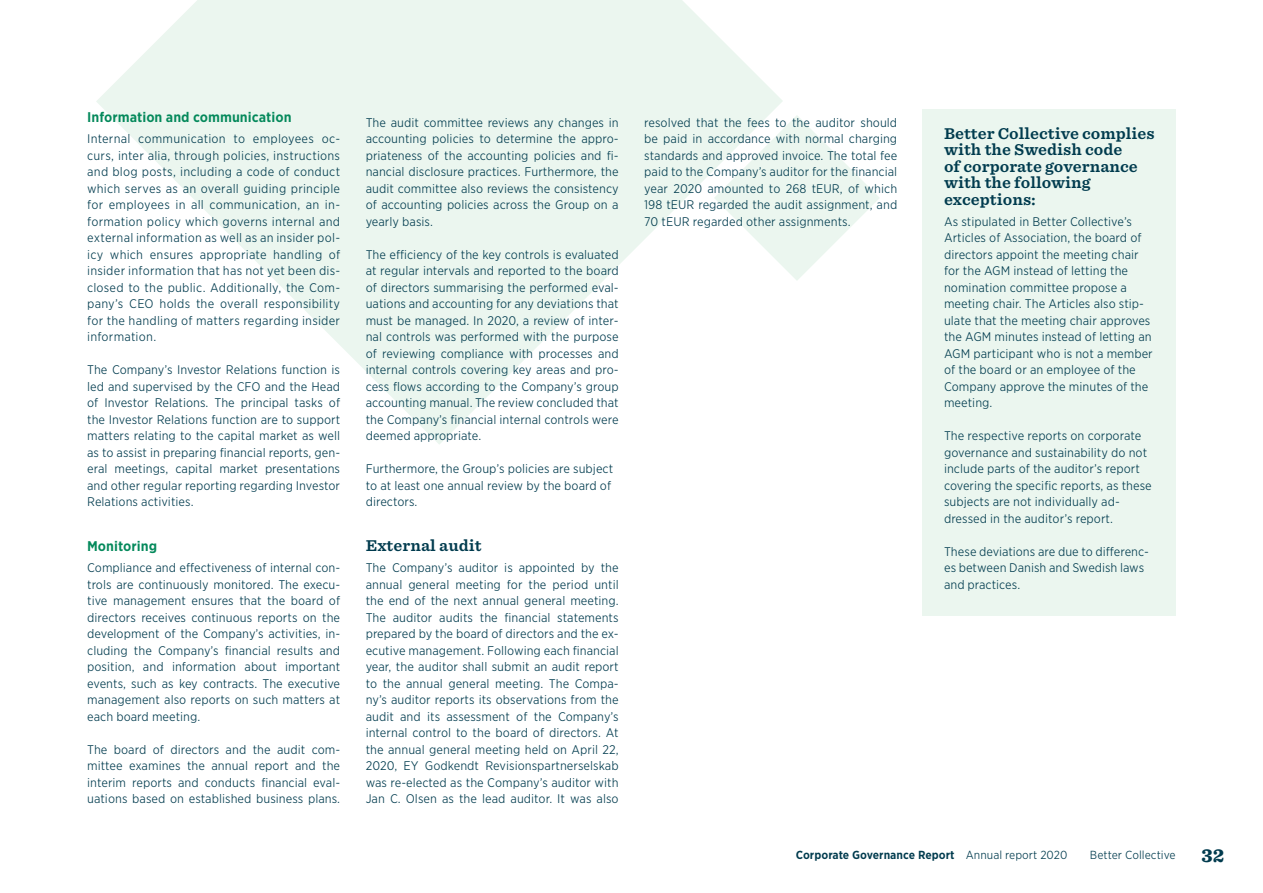
<style>
.page{position:relative;width:1263px;height:893px;background:#fff}
.page>*{position:absolute;margin:0;border:0;box-sizing:border-box;transform-origin:0 0}
.t1{font:900 18px "Sentinel S Sm";color:#003b4e}
.t2{font:700 15px/16.5px "Sentinel S Sm";color:#003b4e}
.t3{font:700 13.5px "Gotham Narrow S Sm";color:#04895b}
.t4{font:300 12px/16.5px "Gotham Narrow S Sm";color:#003b4e;text-align:justify}
.t5{font:700 11.25px "Gotham Narrow S Sm";color:#003b4e}
.t6{font:300 11.25px "Gotham Narrow S Sm";color:#003b4e}
.s1{font-weight:300}
</style>
<div class="page">
<svg style="left:96px;top:0;width:687px;height:444px;fill:#ebf6ef"></svg>
<svg style="left:714px;top:115px;width:165px;height:166px"></svg>
<div style="left:923px;top:109px;width:253px;height:506px;background:#ebf6ef"></div>
<p class="t3" style="left:87px;top:108px;width:206px">Information and communication</p>
<p class="t4" style="left:87px;top:130px;width:255px">Internal communication to employees oc&shy;curs, inter alia, through policies, instructions and blog posts, including a code of conduct which serves as an overall guiding principle for employees in all communication, an in&shy;formation policy which governs internal and external information as well as an insider pol&shy;icy which ensures appropriate handling of insider information that has not yet been dis&shy;closed to the public. Additionally, the Com&shy;pany’s CEO holds the overall responsibility for the handling of matters regarding insider information.</p>
<p class="t4" style="left:87px;top:361px;width:255px">The Company’s Investor Relations function is led and supervised by the CFO and the Head of Investor Relations. The principal tasks of the Investor Relations function are to support matters relating to the capital market as well as to assist in preparing financial reports, gen&shy;eral meetings, capital market presentations and other regular reporting regarding Investor Relations activities.</p>
<p class="t3" style="left:87px;top:537px;width:71px">Monitoring</p>
<p class="t4" style="left:87px;top:559px;width:255px">Compliance and effectiveness of internal con&shy;trols are continuously monitored. The execu&shy;tive management ensures that the board of directors receives continuous reports on the development of the Company’s activities, in&shy;cluding the Company’s financial results and position, and information about important events, such as key contracts. The executive management also reports on such matters at each board meeting.</p>
<p class="t4" style="left:87px;top:741px;width:255px">The board of directors and the audit com&shy;mittee examines the annual report and the interim reports and conducts financial eval&shy;uations based on established business plans.</p>
<p class="t4" style="left:366px;top:114px;width:255px">The audit committee reviews any changes in accounting policies to determine the appro&shy;priateness of the accounting policies and fi&shy;nancial disclosure practices. Furthermore, the audit committee also reviews the consistency of accounting policies across the Group on a yearly basis.</p>
<p class="t4" style="left:366px;top:246px;width:255px">The efficiency of the key controls is evaluated at regular intervals and reported to the board of directors summarising the performed eval&shy;uations and accounting for any deviations that must be managed. In 2020, a review of inter&shy;nal controls was performed with the purpose of reviewing compliance with processes and internal controls covering key areas and pro&shy;cess flows according to the Company’s group accounting manual. The review concluded that the Company’s financial internal controls were deemed appropriate.</p>
<p class="t4" style="left:366px;top:460px;width:249px;text-align:left">Furthermore, the Group’s policies are subject to at least one annual review by the board of directors.</p>
<p class="t2" style="left:366px;top:537px;width:117px">External audit</p>
<p class="t4" style="left:366px;top:559px;width:255px">The Company’s auditor is appointed by the annual general meeting for the period until the end of the next annual general meeting.<br>The auditor audits the financial statements prepared by the board of directors and the ex&shy;ecutive management. Following each financial year, the auditor shall submit an audit report to the annual general meeting. The Compa&shy;ny’s auditor reports its observations from the audit and its assessment of the Company’s internal control to the board of directors. At the annual general meeting held on April 22, 2020, EY Godkendt Revisionspartnerselskab was re-elected as the Company’s auditor with Jan C. Olsen as the lead auditor. It was also</p>
<p class="t4" style="left:644px;top:114px;width:255px">resolved that the fees to the auditor should be paid in accordance with normal charging standards and approved invoice. The total fee paid to the Company’s auditor for the financial year 2020 amounted to 268 tEUR, of which 198 tEUR regarded the audit assignment, and 70 tEUR regarded other assignments.</p>
<p class="t2" style="left:944px;top:124px;width:212px">Better Collective complies with the Swedish code<br>of corporate governance with the following exceptions:</p>
<p class="t4" style="left:944px;top:213px;width:210px;text-align:left">As stipulated in Better Collective’s Articles of Association, the board of directors appoint the meeting chair for the AGM instead of letting the nomination committee propose a meeting chair. The Articles also stip&shy;ulate that the meeting chair approves the AGM minutes instead of letting an AGM participant who is not a member of the board or an employee of the Company approve the minutes of the meeting.</p>
<p class="t4" style="left:944px;top:427px;width:209px;text-align:left">The respective reports on corporate governance and sustainability do not include parts of the auditor’s report covering the specific reports, as these subjects are not individually ad&shy;dressed in the auditor’s report.</p>
<p class="t4" style="left:944px;top:543px;width:206px;text-align:left">These deviations are due to differenc&shy;es between Danish and Swedish laws and practices.</p>
<p class="t5" style="left:796px;top:848px;width:273px">Corporate Governance Report <span class="s1">Annual report 2020</span></p>
<p class="t6" style="left:1090px;top:848px;width:87px">Better Collective</p>
<h1 class="t1" style="left:1201px;top:840px;width:24px">32</h1>
</div>
